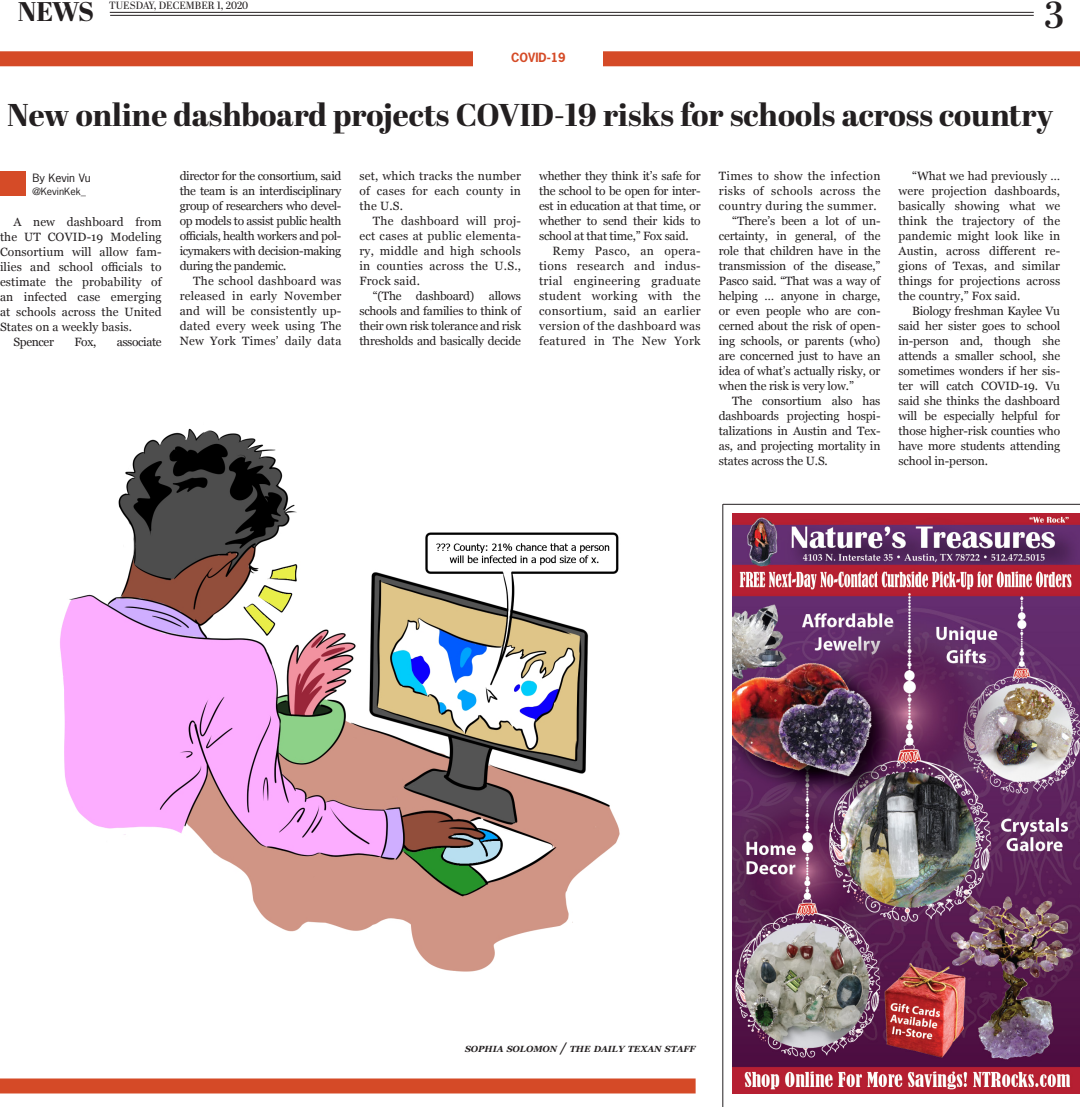
<style>
.page{position:relative;width:1080px;height:1107px;background:#fff}
.page>*{position:absolute;margin:0;border:0;box-sizing:border-box;transform-origin:0 0}
.t1{font:600 37.5px "Abril Display";color:#231f20}
.t2{font:800 31.5px "Abril Display";color:#231f20}
.t3{font:800 27px "Abril Display";color:#231f20}
.t4{font:12px "Georgia";letter-spacing:-.01em;color:#231f20}
.t5{font:12px "Georgia";letter-spacing:.01em;color:#231f20}
.t6{font:12px "Georgia";letter-spacing:.02em;color:#231f20}
.t7{font:12px "Georgia";letter-spacing:.03em;color:#231f20}
.t8{font:12px "Georgia";letter-spacing:-.03em;color:#231f20}
.t9{font:700 12px "News Gothic Std";color:#d54b27}
.t10{font:10.8px "News Gothic Std";color:#231f20;scale:1.11 1}
.t11{font:10.5px "Abril Display";color:#231f20}
.t12{font:9.45px "News Gothic Std";color:#231f20;scale:1.11 1}
.t13{font:italic 700 8.85px "Georgia";color:#231f20}
.s1{font-size:12.75px}
</style>
<div class="page">
<img style="left:732px;top:514px;width:348px;height:579px">
<hr style="left:110px;top:15px;width:924px;height:1px;background:#231f20">
<hr style="left:110px;top:12px;width:924px;height:1px;background:#231f20">
<img style="left:60px;top:428px;width:560px;height:544px">
<hr style="left:723px;top:504px;width:1px;height:603px;background:#231f20">
<hr style="left:723px;top:504px;width:357px;height:1px;background:#231f20">
<div style="left:0;top:51px;width:1080px;height:15px;background:#d54a27"></div>
<div style="left:474px;top:48px;width:129px;height:21px;background:#fff"></div>
<div style="left:0;top:171px;width:26px;height:25px;background:#d54b27"></div>
<div style="left:0;top:1078px;width:696px;height:16px;background:#d54a27"></div>
<p class="t3" style="left:18px;top:-8px;width:78px">NEWS</p>
<p class="t1" style="left:1044px;top:-11px;width:21px">3</p>
<p class="t11" style="left:109px;top:-2px;width:141px">TUESDAY, DECEMBER 1, 2020</p>
<p class="t9" style="left:511px;top:50px;width:56px">COVID-19</p>
<p class="t2" style="left:7px;top:93px;width:1047px">New online dashboard projects COVID-19 risks for schools across country</p>
<p class="t10" style="left:32px;top:171px;width:54px">By Kevin Vu</p>
<p class="t12" style="left:32px;top:185px;width:50px">@KevinKek_</p>
<p class="t5" style="left:14px;top:213px;width:150px">A new dashboard from</p>
<p class="t5" style="left:0;top:228px;width:163px">the UT COVID-19 Modeling</p>
<p class="t5" style="left:0;top:243px;width:163px">Consortium will allow fam-</p>
<p class="t5" style="left:0;top:258px;width:163px">ilies and school officials to</p>
<p class="t5" style="left:0;top:273px;width:163px">estimate the probability of</p>
<p class="t5" style="left:0;top:288px;width:163px">an infected case emerging</p>
<p class="t5" style="left:0;top:303px;width:163px">at schools across the United</p>
<p class="t5" style="left:0;top:318px;width:134px">States on a weekly basis.</p>
<p class="t8" style="left:14px;top:333px;width:42px">Spencer</p>
<p class="t4" style="left:74px;top:333px;width:23px">Fox,</p>
<p class="t8" style="left:117px;top:333px;width:46px">associate</p>
<p class="t8" style="left:180px;top:167px;width:163px">director for the consortium, said</p>
<p class="t8" style="left:180px;top:182px;width:163px">the team is an interdisciplinary</p>
<p class="t8" style="left:180px;top:197px;width:163px">group of researchers who devel-</p>
<p class="t8" style="left:180px;top:212px;width:163px">op models to assist public health</p>
<p class="t8" style="left:180px;top:227px;width:163px">officials, health workers and pol-</p>
<p class="t8" style="left:180px;top:242px;width:163px">icymakers with decision-making</p>
<p class="t8" style="left:180px;top:257px;width:108px">during the pandemic.</p>
<p class="t6" style="left:193px;top:272px;width:150px">The school dashboard was</p>
<p class="t6" style="left:180px;top:287px;width:163px">released in early November</p>
<p class="t6" style="left:180px;top:302px;width:163px">and will be consistently up-</p>
<p class="t6" style="left:180px;top:317px;width:163px">dated every week using The</p>
<p class="t6" style="left:180px;top:332px;width:163px">New York Times’ daily data</p>
<p class="t6" style="left:359px;top:167px;width:163px">set, which tracks the number</p>
<p class="t6" style="left:359px;top:182px;width:163px">of cases for each county in</p>
<p class="t4" style="left:359px;top:197px;width:45px">the U.S.</p>
<p class="t6" style="left:373px;top:212px;width:150px">The dashboard will proj-</p>
<p class="t6" style="left:359px;top:227px;width:163px">ect cases at public elementa-</p>
<p class="t6" style="left:359px;top:242px;width:163px">ry, middle and high schools</p>
<p class="t6" style="left:359px;top:257px;width:163px">in counties across the U.S.,</p>
<p class="t6" style="left:359px;top:272px;width:62px">Frock said.</p>
<p class="t4" style="left:373px;top:287px;width:150px">“(The dashboard) allows</p>
<p class="t4" style="left:359px;top:302px;width:163px">schools and families to think of</p>
<p class="t4" style="left:359px;top:317px;width:163px">their own risk tolerance and risk</p>
<p class="t4" style="left:359px;top:332px;width:163px">thresholds and basically decide</p>
<p class="t4" style="left:539px;top:167px;width:163px">whether they think it’s safe for</p>
<p class="t4" style="left:539px;top:182px;width:163px">the school to be open for inter-</p>
<p class="t4" style="left:539px;top:197px;width:163px">est in education at that time, or</p>
<p class="t4" style="left:539px;top:212px;width:163px">whether to send their kids to</p>
<p class="t4" style="left:539px;top:227px;width:151px">school at that time,” Fox said.</p>
<p class="t7" style="left:553px;top:242px;width:150px">Remy Pasco, an opera-</p>
<p class="t7" style="left:539px;top:257px;width:163px">tions research and indus-</p>
<p class="t7" style="left:539px;top:272px;width:163px">trial engineering graduate</p>
<p class="t7" style="left:539px;top:287px;width:163px">student working with the</p>
<p class="t7" style="left:539px;top:302px;width:163px">consortium, said an earlier</p>
<p class="t7" style="left:539px;top:317px;width:163px">version of the dashboard was</p>
<p class="t7" style="left:539px;top:332px;width:163px">featured in The New York</p>
<p class="t7" style="left:719px;top:167px;width:163px">Times to show the infection</p>
<p class="t7" style="left:719px;top:182px;width:163px">risks of schools across the</p>
<p class="t7" style="left:719px;top:197px;width:160px">country during the summer.</p>
<p class="t4" style="left:732px;top:212px;width:150px">“There’s been a lot of un-</p>
<p class="t4" style="left:719px;top:227px;width:163px">certainty, in general, of the</p>
<p class="t4" style="left:719px;top:242px;width:163px">role that children have in the</p>
<p class="t4" style="left:719px;top:257px;width:163px">transmission of the disease,”</p>
<p class="t4" style="left:719px;top:272px;width:163px">Pasco said. “That was a way of</p>
<p class="t4" style="left:719px;top:287px;width:163px">helping … anyone in charge,</p>
<p class="t4" style="left:719px;top:302px;width:163px">or even people who are con-</p>
<p class="t4" style="left:719px;top:317px;width:163px">cerned about the risk of open-</p>
<p class="t4" style="left:719px;top:332px;width:163px">ing schools, or parents (who)</p>
<p class="t4" style="left:719px;top:347px;width:163px">are concerned just to have an</p>
<p class="t4" style="left:719px;top:362px;width:163px">idea of what’s actually risky, or</p>
<p class="t4" style="left:719px;top:377px;width:137px">when the risk is very low.”</p>
<p class="t4" style="left:732px;top:392px;width:150px">The consortium also has</p>
<p class="t4" style="left:719px;top:407px;width:163px">dashboards projecting hospi-</p>
<p class="t4" style="left:719px;top:422px;width:163px">talizations in Austin and Tex-</p>
<p class="t4" style="left:719px;top:437px;width:163px">as, and projecting mortality in</p>
<p class="t4" style="left:719px;top:452px;width:111px">states across the U.S.</p>
<p class="t5" style="left:912px;top:167px;width:150px">“What we had previously …</p>
<p class="t5" style="left:898px;top:182px;width:163px">were projection dashboards,</p>
<p class="t5" style="left:898px;top:197px;width:163px">basically showing what we</p>
<p class="t5" style="left:898px;top:212px;width:163px">think the trajectory of the</p>
<p class="t5" style="left:898px;top:227px;width:163px">pandemic might look like in</p>
<p class="t5" style="left:898px;top:242px;width:163px">Austin, across different re-</p>
<p class="t5" style="left:898px;top:257px;width:163px">gions of Texas, and similar</p>
<p class="t5" style="left:898px;top:272px;width:163px">things for projections across</p>
<p class="t5" style="left:898px;top:287px;width:123px">the country,” Fox said.</p>
<p class="t4" style="left:912px;top:302px;width:150px">Biology freshman Kaylee Vu</p>
<p class="t4" style="left:898px;top:317px;width:163px">said her sister goes to school</p>
<p class="t4" style="left:898px;top:332px;width:163px">in-person and, though she</p>
<p class="t4" style="left:898px;top:347px;width:163px">attends a smaller school, she</p>
<p class="t4" style="left:898px;top:362px;width:163px">sometimes wonders if her sis-</p>
<p class="t4" style="left:898px;top:377px;width:163px">ter will catch COVID-19. Vu</p>
<p class="t4" style="left:898px;top:392px;width:163px">said she thinks the dashboard</p>
<p class="t4" style="left:898px;top:407px;width:163px">will be especially helpful for</p>
<p class="t4" style="left:898px;top:422px;width:163px">those higher-risk counties who</p>
<p class="t4" style="left:898px;top:437px;width:163px">have more students attending</p>
<p class="t4" style="left:898px;top:452px;width:91px">school in-person.</p>
<p class="t13" style="left:465px;top:1042px;width:232px">SOPHIA SOLOMON <span class="s1">/</span> THE DAILY TEXAN STAFF</p>
</div>
